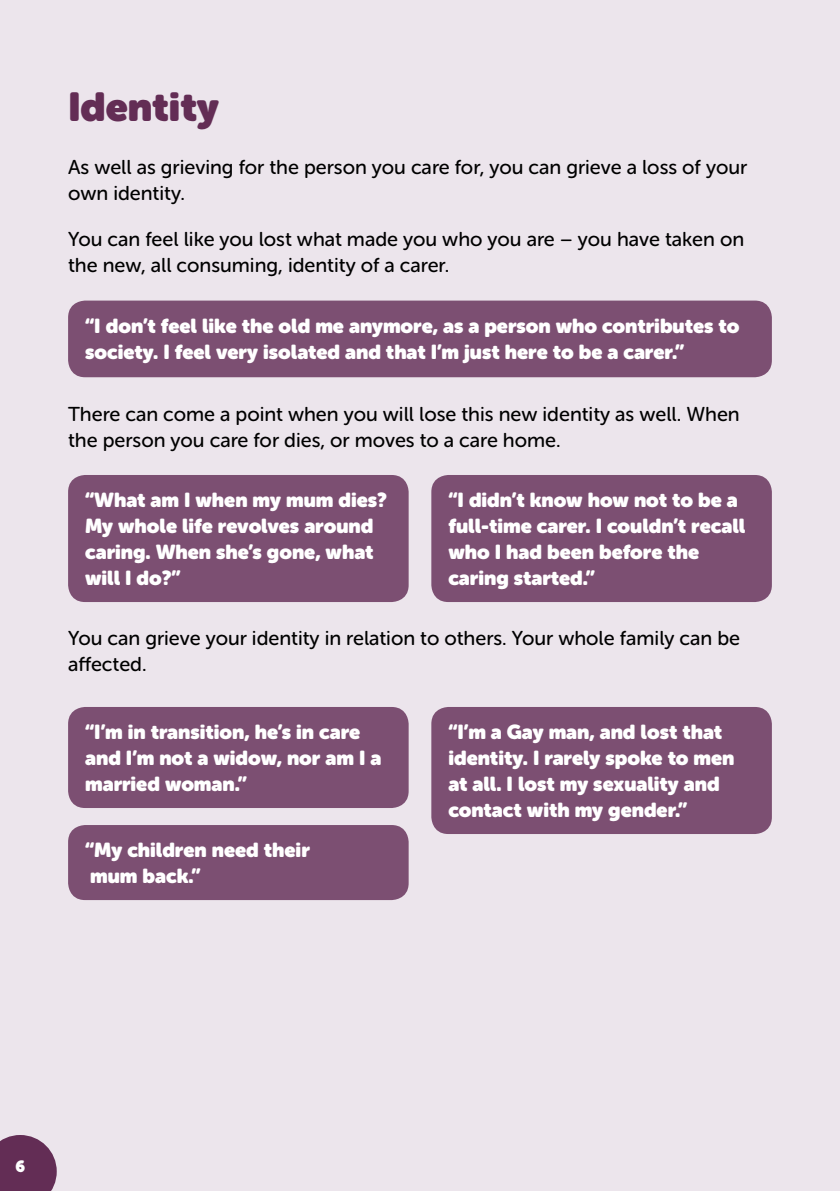
<style>
.page{position:relative;width:840px;height:1191px;background:#fff}
.page>*{position:absolute;margin:0;border:0;box-sizing:border-box;transform-origin:0 0}
.t1{font:40px "Museo Sans Rounded";color:#632d55}
.t2{font:20px/26px "Museo Sans Rounded";color:#fff}
.t3{font:20px/26px "Museo Sans Rounded 500";color:#000}
.t4{font:16px "Museo Sans Rounded";color:#fff}
</style>
<div class="page">
<div style="left:0;top:0;width:839px;height:1191px;background:#ece5ec"></div>
<svg style="left:0;top:1135px;width:57px;height:56px;background:#78496c"></svg>
<div style="left:16px;top:1160px;width:25px;height:31px;background:#632d55"></div>
<div style="left:68px;top:475px;width:340px;height:127px;background:#7c4f72;border-radius:17px"></div>
<div style="left:431px;top:475px;width:340px;height:127px;background:#7c4f72;border-radius:17px"></div>
<div style="left:68px;top:300px;width:703px;height:77px;background:#7c4f72;border-radius:17px"></div>
<div style="left:68px;top:707px;width:340px;height:101px;background:#7c4f72;border-radius:17px"></div>
<div style="left:431px;top:707px;width:340px;height:127px;background:#7c4f72;border-radius:17px"></div>
<div style="left:68px;top:825px;width:340px;height:75px;background:#7c4f72;border-radius:17px"></div>
<h1 class="t1" style="left:68px;top:84px;width:152px">Identity</h1>
<p class="t3" style="left:68px;top:154px;width:680px">As well as grieving for the person you care for, you can grieve a loss of your own identity.</p>
<p class="t3" style="left:68px;top:226px;width:677px">You can feel like you lost what made you who you are – you have taken on the new, all consuming, identity of a carer.</p>
<p class="t2" style="left:85px;top:313px;width:655px">“I don’t feel like the old me anymore, as a person who contributes to society. I feel very isolated and that I’m just here to be a carer.”</p>
<p class="t3" style="left:68px;top:401px;width:672px">There can come a point when you will lose this new identity as well. When the person you care for dies, or moves to a care home.</p>
<p class="t2" style="left:85px;top:487px;width:303px">“What am I when my mum dies?<br>My whole life revolves around caring. When she’s gone, what will I do?”</p>
<p class="t2" style="left:448px;top:487px;width:298px">“I didn’t know how not to be a full-time carer. I couldn’t recall who I had been before the caring started.”</p>
<p class="t3" style="left:68px;top:625px;width:673px">You can grieve your identity in relation to others. Your whole family can be affected.</p>
<p class="t2" style="left:85px;top:719px;width:297px">“I’m in transition, he’s in care and I’m not a widow, nor am I a married woman.”</p>
<p class="t2" style="left:448px;top:719px;width:287px">“I’m a Gay man, and lost that identity. I rarely spoke to men at all. I lost my sexuality and contact with my gender.”</p>
<p class="t2" style="left:85px;top:837px;width:226px">“My children need their mum back.”</p>
<p class="t4" style="left:16px;top:1157px;width:11px">6</p>
</div>
